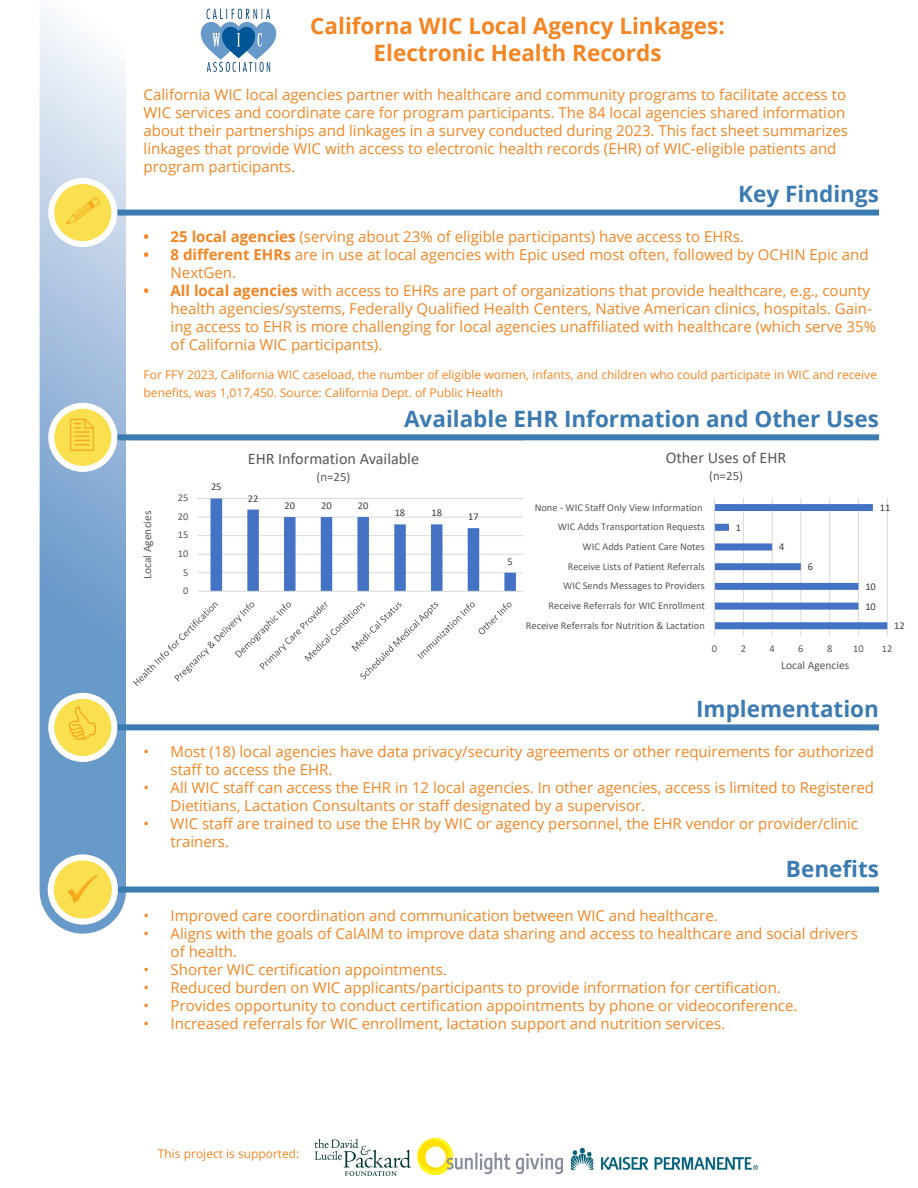
<style>
.page{position:relative;width:918px;height:1188px;background:#fff}
.page>*{position:absolute;margin:0;border:0;box-sizing:border-box;transform-origin:0 0}
.t1{font:700 22.5px "Open Sans";color:#3c7bb1}
.t2{font:700 22.5px "Open Sans";color:#f58522}
.t3{font:16.2px "Calibri";color:#595959}
.t4{font:15px/18px "Open Sans";color:#f58522}
.t5{font:12.75px "Calibri";color:#595959}
.t6{font:12px/18px "Open Sans";color:#f58522}
.t7{font:11.55px "Calibri";color:#595959}
.t8{font:10.35px "Calibri";color:#595959}
.t9{font:10.35px "Calibri";color:#404040}
.s1{font-weight:700}
</style>
<div class="page">
<hr style="left:916px;top:498px;width:1px;height:138px;background:#d9d9d9">
<svg style="left:714px;top:497px;width:174px;height:139px"></svg>
<svg style="left:130px;top:440px;width:393px;height:246px"></svg>
<svg style="left:40px;top:11px;width:86px;height:923px;background:#9dbbdb"></svg>
<div style="left:102px;top:210px;width:777px;height:6px;background:#3c7bb1"></div>
<div style="left:100px;top:434px;width:779px;height:6px;background:#3c7bb1"></div>
<div style="left:107px;top:724px;width:772px;height:6px;background:#3c7bb1"></div>
<div style="left:93px;top:887px;width:786px;height:6px;background:#3c7bb1"></div>
<svg style="left:51px;top:181px;width:63px;height:63px;background:#fae369"></svg>
<div style="left:48px;top:178px;width:69px;height:69px;border:6px solid #fff;border-radius:50%"></div>
<svg style="left:51px;top:406px;width:63px;height:63px;background:#fae367"></svg>
<div style="left:48px;top:403px;width:69px;height:69px;border:6px solid #fff;border-radius:50%"></div>
<svg style="left:51px;top:696px;width:63px;height:63px;background:#fae368"></svg>
<div style="left:48px;top:693px;width:69px;height:69px;border:6px solid #fff;border-radius:50%"></div>
<svg style="left:51px;top:857px;width:64px;height:65px;background:#fae369"></svg>
<div style="left:48px;top:854px;width:70px;height:71px;border:6px solid #fff;border-radius:50%"></div>
<img style="left:200px;top:8px;width:77px;height:64px">
<img style="left:314px;top:1139px;width:97px;height:37px">
<img style="left:417px;top:1139px;width:146px;height:35px">
<img style="left:572px;top:1149px;width:185px;height:21px">
<svg style="left:70px;top:418px;width:24px;height:33px"></svg>
<svg style="left:65px;top:197px;width:35px;height:28px"></svg>
<svg style="left:69px;top:706px;width:27px;height:34px"></svg>
<svg style="left:67px;top:874px;width:31px;height:29px"></svg>
<p class="t2" style="left:310px;top:9px;width:416px">Californa WIC Local Agency Linkages:</p>
<p class="t2" style="left:374px;top:36px;width:289px">Electronic Health Records</p>
<p class="t4" style="left:144px;top:85px;width:704px">California WIC local agencies partner with healthcare and community programs to facilitate access to</p>
<p class="t4" style="left:144px;top:103px;width:706px">WIC services and coordinate care for program participants. The 84 local agencies shared information about their partnerships and linkages in a survey conducted during 2023. This fact sheet summarizes linkages that provide WIC with access to electronic health records (EHR) of WIC-eligible patients and</p>
<p class="t4" style="left:144px;top:157px;width:153px">program participants.</p>
<p class="t1" style="left:738px;top:177px;width:142px">Key Findings</p>
<p class="t4" style="left:144px;top:228px;width:602px"><span class="s1">• 25 local agencies</span> (serving about 23% of eligible participants) have access to EHRs.</p>
<p class="t4" style="left:171px;top:246px;width:700px;text-indent:-27px"><span class="s1">• 8 different EHRs</span> are in use at local agencies with Epic used most often, followed by OCHIN Epic and<br>NextGen.</p>
<p class="t4" style="left:171px;top:282px;width:707px;text-indent:-27px"><span class="s1">• All local agencies</span> with access to EHRs are part of organizations that provide healthcare, e.g., county health agencies/systems, Federally Qualified Health Centers, Native American clinics, hospitals. Gain&shy;ing access to EHR is more challenging for local agencies unaffiliated with healthcare (which serve 35% of California WIC participants).</p>
<p class="t6" style="left:144px;top:366px;width:735px">For FFY 2023, California WIC caseload, the number of eligible women, infants, and children who could participate in WIC and receive benefits, was 1,017,450. Source: California Dept. of Public Health</p>
<p class="t7" style="left:139px;top:579px;width:70px;rotate:-90deg">Local Agencies</p>
<p class="t8" style="left:178px;top:491px;width:12px">25</p>
<p class="t8" style="left:178px;top:509px;width:12px">20</p>
<p class="t8" style="left:178px;top:528px;width:12px">15</p>
<p class="t8" style="left:178px;top:546px;width:12px">10</p>
<p class="t8" style="left:183px;top:565px;width:7px">5</p>
<p class="t8" style="left:183px;top:584px;width:7px">0</p>
<p class="t9" style="left:211px;top:480px;width:12px">25</p>
<p class="t1" style="left:404px;top:403px;width:476px">Available EHR Information and Other Uses</p>
<p class="t3" style="left:248px;top:448px;width:173px">EHR Information Available</p>
<p class="t5" style="left:317px;top:468px;width:35px">(n=25)</p>
<p class="t3" style="left:666px;top:447px;width:122px">Other Uses of EHR</p>
<p class="t5" style="left:709px;top:467px;width:35px">(n=25)</p>
<p class="t9" style="left:248px;top:491px;width:12px">22</p>
<p class="t9" style="left:285px;top:498px;width:12px">20</p>
<p class="t9" style="left:321px;top:498px;width:12px">20</p>
<p class="t9" style="left:358px;top:498px;width:12px">20</p>
<p class="t9" style="left:395px;top:506px;width:12px">18</p>
<p class="t9" style="left:431px;top:506px;width:12px">18</p>
<p class="t9" style="left:468px;top:509px;width:12px">17</p>
<p class="t8" style="left:535px;top:500px;width:169px">None - WIC Staff Only View Information</p>
<p class="t9" style="left:880px;top:500px;width:12px">11</p>
<p class="t8" style="left:558px;top:520px;width:149px">WIC Adds Transportation Requests</p>
<p class="t9" style="left:736px;top:520px;width:7px">1</p>
<p class="t8" style="left:583px;top:539px;width:124px">WIC Adds Patient Care Notes</p>
<p class="t9" style="left:779px;top:540px;width:7px">4</p>
<p class="t9" style="left:508px;top:554px;width:7px">5</p>
<p class="t8" style="left:568px;top:559px;width:139px">Receive Lists of Patient Referrals</p>
<p class="t9" style="left:808px;top:560px;width:7px">6</p>
<p class="t8" style="left:563px;top:579px;width:143px">WIC Sends Messages to Providers</p>
<p class="t9" style="left:865px;top:579px;width:12px">10</p>
<p class="t8" style="left:549px;top:598px;width:158px">Receive Referrals for WIC Enrollment</p>
<p class="t9" style="left:865px;top:599px;width:12px">10</p>
<p class="t8" style="left:526px;top:618px;width:181px">Receive Referrals for Nutrition &amp; Lactation</p>
<p class="t9" style="left:894px;top:619px;width:12px">12</p>
<p class="t8" style="left:712px;top:641px;width:7px">0</p>
<p class="t8" style="left:741px;top:641px;width:7px">2</p>
<p class="t8" style="left:770px;top:641px;width:7px">4</p>
<p class="t8" style="left:798px;top:641px;width:7px">6</p>
<p class="t8" style="left:827px;top:641px;width:7px">8</p>
<p class="t8" style="left:853px;top:641px;width:12px">10</p>
<p class="t8" style="left:882px;top:641px;width:12px">12</p>
<p class="t7" style="left:781px;top:657px;width:70px">Local Agencies</p>
<p class="t1" style="left:696px;top:693px;width:184px">Implementation</p>
<p class="t4" style="left:171px;top:742px;width:705px;text-indent:-27px">• Most (18) local agencies have data privacy/security agreements or other requirements for authorized staff to access the EHR.</p>
<p class="t4" style="left:171px;top:778px;width:705px;text-indent:-27px">• All WIC staff can access the EHR in 12 local agencies. In other agencies, access is limited to Registered<br>Dietitians, Lactation Consultants or staff designated by a supervisor.</p>
<p class="t4" style="left:171px;top:814px;width:689px;text-indent:-27px">• WIC staff are trained to use the EHR by WIC or agency personnel, the EHR vendor or provider/clinic trainers.</p>
<p class="t1" style="left:786px;top:853px;width:95px">Benefits</p>
<p class="t4" style="left:144px;top:906px;width:576px">• Improved care coordination and communication between WIC and healthcare.</p>
<p class="t4" style="left:171px;top:924px;width:689px;text-indent:-27px">• Aligns with the goals of CalAIM to improve data sharing and access to healthcare and social drivers of health.</p>
<p class="t4" style="left:144px;top:960px;width:305px">• Shorter WIC certification appointments.</p>
<p class="t4" style="left:144px;top:978px;width:639px">• Reduced burden on WIC applicants/participants to provide information for certification.</p>
<p class="t4" style="left:144px;top:996px;width:655px">• Provides opportunity to conduct certification appointments by phone or videoconference.</p>
<p class="t4" style="left:144px;top:1014px;width:583px">• Increased referrals for WIC enrollment, lactation support and nutrition services.</p>
<p class="t6" style="left:158px;top:1144px;width:143px">This project is supported:</p>
</div>
